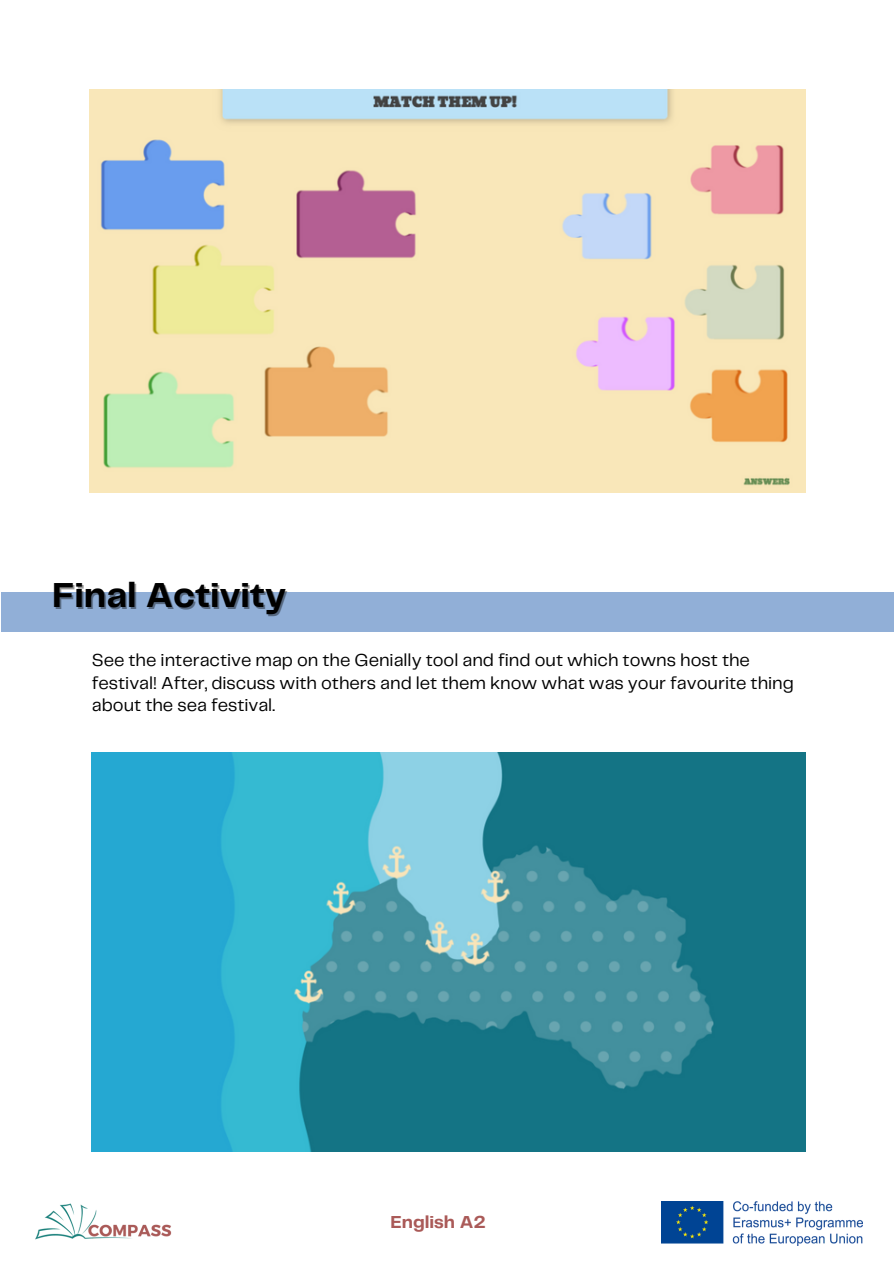
<style>
.page{position:relative;width:894px;height:1264px;background:#fff}
.page>*{position:absolute;margin:0;border:0;box-sizing:border-box;transform-origin:0 0}
.t1{font:700 36px "Telegraf";color:#000}
.t2{font:18px/22.5px "Telegraf";color:#000}
.t3{font:700 18px "Telegraf";color:#aa5a58}
</style>
<div class="page">
<div style="left:2px;top:592px;width:891px;height:40px;background:#91afd7"></div>
<img style="left:661px;top:1201px;width:201px;height:44px">
<img style="left:35px;top:1203px;width:137px;height:37px">
<img style="left:89px;top:89px;width:715px;height:403px">
<img style="left:92px;top:752px;width:713px;height:399px">
<p class="t1" style="left:52px;top:579px;width:235px">Final Activity</p>
<p class="t2" style="left:92px;top:650px;width:703px">See the interactive map on the Genially tool and find out which towns host the festival! After, discuss with others and let them know what was your favourite thing about the sea festival.</p>
<p class="t3" style="left:390px;top:1214px;width:97px">English A2</p>
</div>
